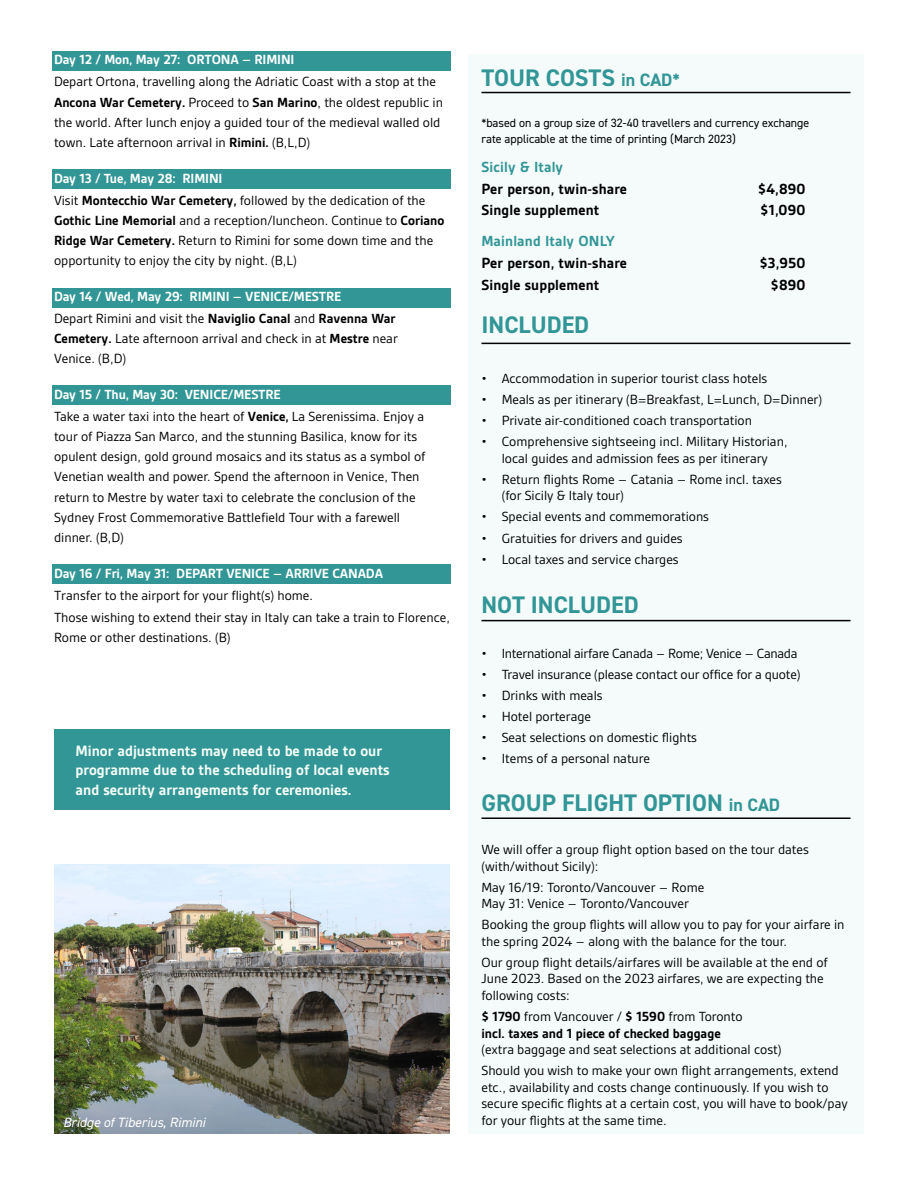
<style>
.page{position:relative;width:918px;height:1188px;background:#fff}
.page>*{position:absolute;margin:0;border:0;box-sizing:border-box;transform-origin:0 0}
.t1{font:700 24px "DIN2014";color:#329696}
.t2{font:700 16.2px/19.4px "Gesta";color:#f3fcf7}
.t3{font:700 15.75px "Gesta";letter-spacing:.01em;color:#000}
.t4{font:700 15.75px "Gesta";letter-spacing:.01em;color:#329696}
.t5{font:14.25px/20.2px "Gesta";color:#000}
.t6{font:700 14.25px/21.9px "Gesta";letter-spacing:-.01em;color:#fff}
.t7{font:700 14.25px/16.5px "Gesta";color:#000}
.t8{font:14.25px "Gesta";letter-spacing:-.02em;color:#000}
.t9{font:italic 13.5px "DIN2014";color:#fff}
.t10{font:12px/16.5px "DIN2014";color:#000}
.s1{font-weight:700}
.s2{font-weight:700;color:#fff}
.s3{font-weight:400;color:#000}
.s4{color:#000}
.s5{font-size:18px}
.s6{font-weight:400}
</style>
<div class="page">
<img style="left:54px;top:864px;width:396px;height:270px">
<div style="left:53px;top:52px;width:398px;height:19px;background:#329696"></div>
<div style="left:53px;top:170px;width:398px;height:19px;background:#329696"></div>
<div style="left:53px;top:288px;width:398px;height:19px;background:#329696"></div>
<div style="left:53px;top:386px;width:398px;height:19px;background:#329696"></div>
<div style="left:53px;top:565px;width:398px;height:19px;background:#329696"></div>
<div style="left:54px;top:729px;width:396px;height:81px;background:#329696"></div>
<div style="left:468px;top:54px;width:396px;height:1080px;background:#f5fafa"></div>
<hr style="left:482px;top:92px;width:368px;height:1px;background:#000">
<hr style="left:482px;top:343px;width:368px;height:1px;background:#000">
<hr style="left:482px;top:620px;width:368px;height:1px;background:#000">
<hr style="left:482px;top:818px;width:368px;height:1px;background:#000">
<p class="t6" style="left:54px;top:49px;width:242px">Day 12 / Mon, May 27: ORTONA – RIMINI</p>
<p class="t5" style="left:54px;top:72px;width:390px">Depart Ortona, travelling along the Adriatic Coast with a stop at the <span class="s1">Ancona War Cemetery.</span> Proceed to <span class="s1">San Marino</span>, the oldest republic in the world. After lunch enjoy a guided tour of the medieval walled old town. Late afternoon arrival in <span class="s1">Rimini.</span> (B,L,D)</p>
<p class="t5" style="left:54px;top:167px;width:373px;line-height:21.9px"><span class="s2">Day 13 / Tue, May 28: RIMINI<br></span>Visit <span class="s1">Montecchio War Cemetery,</span> followed by the dedication of the</p>
<p class="t5" style="left:54px;top:210px;width:392px"><span class="s1">Gothic Line Memorial</span> and a reception/luncheon. Continue to <span class="s1">Coriano<br>Ridge War Cemetery.</span> Return to Rimini for some down time and the opportunity to enjoy the city by night. (B,L)</p>
<p class="t6" style="left:54px;top:285px;width:343px">Day 14 / Wed, May 29: RIMINI – VENICE/MESTRE<br><span class="s3">Depart Rimini and visit the</span> <span class="s4">Naviglio Canal</span> <span class="s3">and</span> <span class="s4">Ravenna War</span></p>
<p class="t5" style="left:54px;top:328px;width:345px"><span class="s1">Cemetery.</span> Late afternoon arrival and check in at <span class="s1">Mestre</span> near<br>Venice. (B,D)</p>
<p class="t5" style="left:54px;top:383px;width:372px;line-height:21.9px"><span class="s2">Day 15 / Thu, May 30: VENICE/MESTRE<br></span>Take a water taxi into the heart of <span class="s1">Venice,</span> La Serenissima. Enjoy a</p>
<p class="t5" style="left:54px;top:426px;width:373px">tour of Piazza San Marco, and the stunning Basilica, know for its opulent design, gold ground mosaics and its status as a symbol of Venetian wealth and power. Spend the afternoon in Venice, Then return to Mestre by water taxi to celebrate the conclusion of the Sydney Frost Commemorative Battlefield Tour with a farewell dinner. (B,D)</p>
<p class="t6" style="left:54px;top:562px;width:331px">Day 16 / Fri, May 31: DEPART VENICE – ARRIVE CANADA</p>
<p class="t5" style="left:54px;top:584px;width:398px;line-height:21.9px">Transfer to the airport for your flight(s) home.<br>Those wishing to extend their stay in Italy can take a train to Florence,</p>
<p class="t5" style="left:54px;top:627px;width:178px">Rome or other destinations. (B)</p>
<p class="t2" style="left:76px;top:741px;width:316px">Minor adjustments may need to be made to our programme due to the scheduling of local events and security arrangements for ceremonies.</p>
<p class="t9" style="left:63px;top:1114px;width:144px">Bridge of Tiberius, Rimini</p>
<h1 class="t1" style="left:482px;top:62px;width:200px">TOUR COSTS <span class="s5">in CAD*</span></h1>
<p class="t10" style="left:482px;top:114px;width:329px">*based on a group size of 32-40 travellers and currency exchange rate applicable at the time of printing (March 2023)</p>
<p class="t4" style="left:482px;top:158px;width:83px">Sicily &amp; Italy</p>
<p class="t3" style="left:482px;top:180px;width:147px">Per person, twin-share</p>
<p class="t3" style="left:758px;top:180px;width:49px">$4,890</p>
<p class="t3" style="left:482px;top:201px;width:119px">Single supplement</p>
<p class="t3" style="left:760px;top:201px;width:47px">$1,090</p>
<p class="t4" style="left:482px;top:232px;width:135px">Mainland Italy ONLY</p>
<p class="t3" style="left:482px;top:254px;width:147px">Per person, twin-share</p>
<p class="t3" style="left:759px;top:254px;width:48px">$3,950</p>
<p class="t3" style="left:482px;top:276px;width:119px">Single supplement</p>
<p class="t3" style="left:770px;top:276px;width:36px">$890</p>
<h1 class="t1" style="left:482px;top:309px;width:109px">INCLUDED</h1>
<p class="t5" style="left:482px;top:368px;width:287px">• Accommodation in superior tourist class hotels</p>
<p class="t5" style="left:482px;top:389px;width:342px">• Meals as per itinerary (B=Breakfast, L=Lunch, D=Dinner)</p>
<p class="t5" style="left:482px;top:410px;width:272px">• Private air-conditioned coach transportation</p>
<p class="t5" style="left:482px;top:433px;width:308px;line-height:16.5px;text-align:center">• Comprehensive sightseeing incl. Military Historian, local guides and admission fees as per itinerary</p>
<p class="t5" style="left:502px;top:471px;width:282px;line-height:16.5px;text-indent:-20px">• Return flights Rome – Catania – Rome incl. taxes (for Sicily &amp; Italy tour)</p>
<p class="t5" style="left:482px;top:507px;width:229px">• Special events and commemorations</p>
<p class="t5" style="left:482px;top:528px;width:203px">• Gratuities for drivers and guides</p>
<p class="t5" style="left:482px;top:549px;width:199px">• Local taxes and service charges</p>
<h1 class="t1" style="left:482px;top:588px;width:159px">NOT INCLUDED</h1>
<p class="t8" style="left:482px;top:645px;width:318px">• International airfare Canada – Rome; Venice – Canada</p>
<p class="t5" style="left:482px;top:664px;width:321px">• Travel insurance (please contact our office for a quote)</p>
<p class="t5" style="left:482px;top:685px;width:123px">• Drinks with meals</p>
<p class="t5" style="left:482px;top:706px;width:111px">• Hotel porterage</p>
<p class="t5" style="left:482px;top:727px;width:217px">• Seat selections on domestic flights</p>
<p class="t5" style="left:482px;top:748px;width:170px">• Items of a personal nature</p>
<h1 class="t1" style="left:482px;top:787px;width:300px">GROUP FLIGHT OPTION <span class="s5">in CAD</span></h1>
<p class="t5" style="left:482px;top:841px;width:329px;line-height:16.5px">We will offer a group flight option based on the tour dates (with/without Sicily):</p>
<p class="t5" style="left:482px;top:879px;width:224px;line-height:16.5px">May 16/19: Toronto/Vancouver – Rome<br>May 31: Venice – Toronto/Vancouver</p>
<p class="t5" style="left:482px;top:916px;width:364px;line-height:16.5px">Booking the group flights will allow you to pay for your airfare in the spring 2024 – along with the balance for the tour.</p>
<p class="t5" style="left:482px;top:954px;width:348px;line-height:16.5px">Our group flight details/airfares will be available at the end of<br>June 2023. Based on the 2023 airfares, we are expecting the following costs:</p>
<p class="t7" style="left:482px;top:1008px;width:263px">$ 1790 <span class="s6">from Vancouver /</span> $ 1590 <span class="s6">from Toronto </span>incl. taxes and 1 piece of checked baggage</p>
<p class="t5" style="left:482px;top:1039px;width:359px;line-height:21.1px">(extra baggage and seat selections at additional cost)<br>Should you wish to make your own flight arrangements, extend</p>
<p class="t5" style="left:482px;top:1079px;width:368px;line-height:16.5px">etc., availability and costs change continuously. If you wish to secure specific flights at a certain cost, you will have to book/pay for your flights at the same time.</p>
</div>
